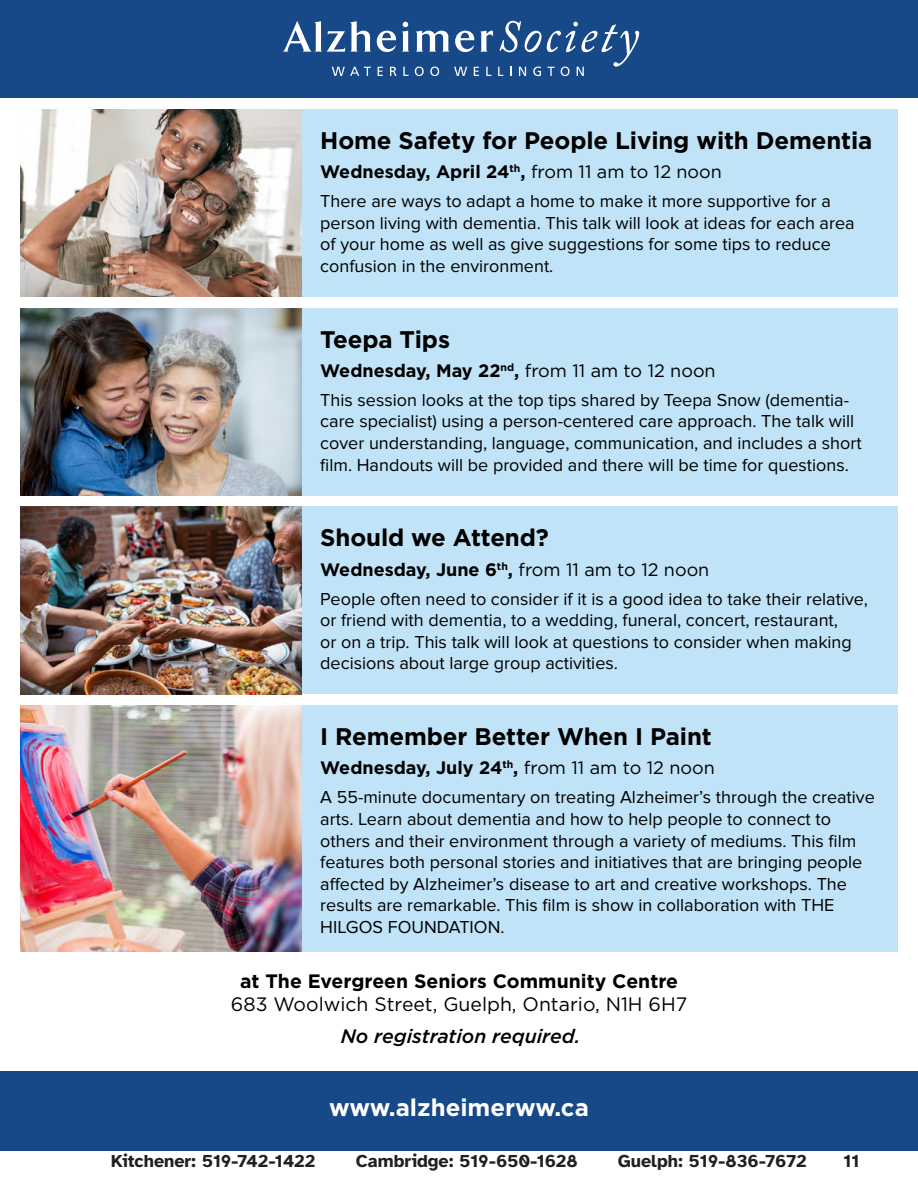
<style>
.page{position:relative;width:918px;height:1188px;background:#fff}
.page>*{position:absolute;margin:0;border:0;box-sizing:border-box;transform-origin:0 0}
.t1{font:700 24px "Gotham";letter-spacing:-.005em;color:#000}
.t2{font:700 24px "Gotham";color:#fff}
.t3{font:19.35px "Gotham";color:#000}
.t4{font:700 19.35px "Gotham";color:#000}
.t5{font:italic 500 19.35px "Gotham";color:#000}
.t6{font:18px/21.6px "Proxima Nova";color:#000}
.t7{font:700 18px "Gotham";color:#000}
.Text_Center{font:700 18px "Atkinson Hyperlegible";color:#231f20}
.s1{font-weight:400}
</style>
<div class="page">
<div style="left:20px;top:109px;width:878px;height:188px;background:#c0e3f7"></div>
<div style="left:20px;top:308px;width:878px;height:187px;background:#c0e3f7"></div>
<div style="left:20px;top:507px;width:878px;height:187px;background:#c0e3f7"></div>
<div style="left:20px;top:706px;width:878px;height:246px;background:#c0e3f7"></div>
<img style="left:20px;top:109px;width:282px;height:188px">
<img style="left:20px;top:507px;width:282px;height:187px">
<img style="left:20px;top:706px;width:282px;height:246px">
<img style="left:20px;top:308px;width:282px;height:187px">
<div style="left:0;top:0;width:918px;height:98px;background:#174888"></div>
<svg style="left:283px;top:21px;width:88px;height:31px"></svg>
<svg style="left:377px;top:22px;width:32px;height:30px"></svg>
<svg style="left:332px;top:67px;width:39px;height:9px"></svg>
<svg style="left:378px;top:67px;width:5px;height:9px"></svg>
<svg style="left:390px;top:67px;width:7px;height:9px"></svg>
<svg style="left:403px;top:67px;width:6px;height:9px"></svg>
<svg style="left:415px;top:21px;width:224px;height:55px"></svg>
<div style="left:0;top:1072px;width:918px;height:79px;background:#174888"></div>
<h1 class="t1" style="left:320px;top:125px;width:554px">Home Safety for People Living with Dementia</h1>
<p class="t7" style="left:320px;top:160px;width:403px">Wednesday, April 24<sup>th</sup>, <span class="s1">from 11 am to 12 noon</span></p>
<p class="t6" style="left:320px;top:191px;width:536px">There are ways to adapt a home to make it more supportive for a person living with dementia. This talk will look at ideas for each area of your home as well as give suggestions for some tips to reduce confusion in the environment.</p>
<h1 class="t1" style="left:320px;top:323px;width:131px">Teepa Tips</h1>
<p class="t7" style="left:320px;top:359px;width:397px">Wednesday, May 22<sup>nd</sup>, <span class="s1">from 11 am to 12 noon</span></p>
<p class="t6" style="left:320px;top:389px;width:543px">This session looks at the top tips shared by Teepa Snow (dementia&shy;care specialist) using a person-centered care approach. The talk will cover understanding, language, communication, and includes a short film. Handouts will be provided and there will be time for questions.</p>
<h1 class="t1" style="left:320px;top:522px;width:230px">Should we Attend?</h1>
<p class="t7" style="left:320px;top:557px;width:391px">Wednesday, June 6<sup>th</sup>, <span class="s1">from 11 am to 12 noon</span></p>
<p class="t6" style="left:320px;top:588px;width:549px">People often need to consider if it is a good idea to take their relative, or friend with dementia, to a wedding, funeral, concert, restaurant,<br>or on a trip. This talk will look at questions to consider when making decisions about large group activities.</p>
<h1 class="t1" style="left:320px;top:721px;width:393px">I Remember Better When I Paint</h1>
<p class="t7" style="left:320px;top:756px;width:396px">Wednesday, July 24<sup>th</sup>, <span class="s1">from 11 am to 12 noon</span></p>
<p class="t6" style="left:320px;top:787px;width:556px">A 55-minute documentary on treating Alzheimer’s through the creative arts. Learn about dementia and how to help people to connect to others and their environment through a variety of mediums. This film features both personal stories and initiatives that are bringing people affected by Alzheimer’s disease to art and creative workshops. The results are remarkable. This film is show in collaboration with THE HILGOS FOUNDATION.</p>
<p class="t4" style="left:240px;top:968px;width:439px">at The Evergreen Seniors Community Centre</p>
<p class="t3" style="left:231px;top:992px;width:458px">683 Woolwich Street, Guelph, Ontario, N1H 6H7</p>
<p class="t5" style="left:341px;top:1024px;width:241px">No registration required.</p>
<h1 class="t2" style="left:329px;top:1092px;width:261px">www.alzheimerww.ca</h1>
<p class="Text_Center" style="left:111px;top:1151px;width:206px">Kitchener: 519-742-1422</p>
<p class="Text_Center" style="left:356px;top:1151px;width:223px">Cambridge: 519-650-1628</p>
<p class="Text_Center" style="left:618px;top:1151px;width:190px">Guelph: 519-836-7672</p>
<p class="Text_Center" style="left:451px;top:1153px;width:18px">11</p>
<p class="Text_Center" style="left:843px;top:1151px;width:18px">11</p>
</div>
